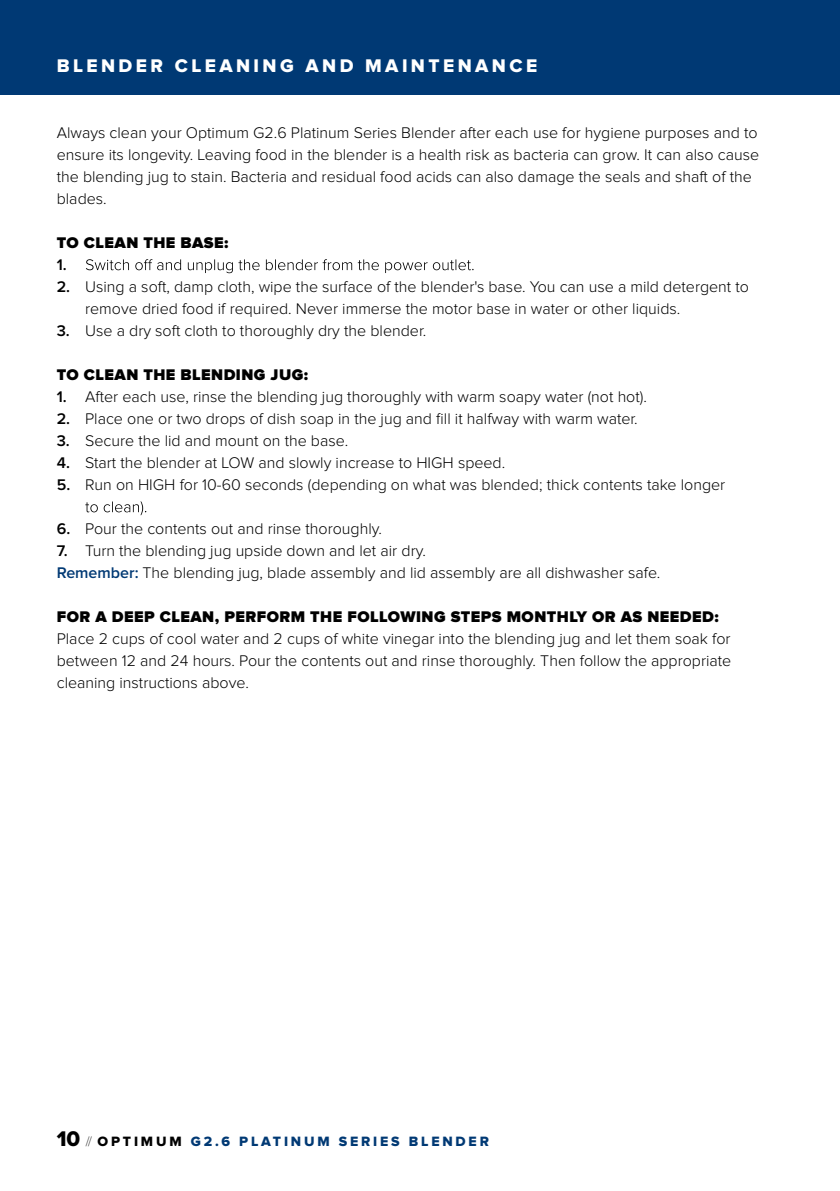
<style>
.page{position:relative;width:840px;height:1191px;background:#fff}
.page>*{position:absolute;margin:0;border:0;box-sizing:border-box;transform-origin:0 0}
.t1{font:19px "Proxima Nova Extrabld";letter-spacing:.18em;color:#fff}
.t2{font:300 16px/22px "Proxima Nova";color:#000}
.t3{font:900 16px "Proxima Nova";letter-spacing:.03em;color:#000}
.t4{font:600 16px "Proxima Nova";color:#000}
.t5{font:14px "Proxima Nova Extrabld";letter-spacing:.2em;color:#003974}
.s1{font-weight:600}
.s2{font-weight:600;color:#003974}
.s3{font-size:22px;color:#000}
.s4{font-family:"Proxima Nova";font-weight:100;color:#000}
.s5{color:#000}
</style>
<div class="page">
<div style="left:0;top:0;width:839px;height:94px;background:#003974"></div>
<svg style="left:86px;top:259px;width:387px;height:14px"></svg>
<svg style="left:85px;top:501px;width:61px;height:14px"></svg>
<p class="t1" style="left:57px;top:57px;width:481px">BLENDER CLEANING AND MAINTENANCE</p>
<p class="t2" style="left:57px;top:122px;width:703px">Always clean your Optimum G2.6 Platinum Series Blender after each use for hygiene purposes and to ensure its longevity. Leaving food in the blender is a health risk as bacteria can grow. It can also cause the blending jug to stain. Bacteria and residual food acids can also damage the seals and shaft of the blades.</p>
<p class="t3" style="left:57px;top:233px;width:173px">TO CLEAN THE BASE:</p>
<p class="t4" style="left:57px;top:257px;width:11px">1.</p>
<p class="t2" style="left:85px;top:276px;width:665px;text-indent:-28px"><span class="s1">2.</span> Using a soft, damp cloth, wipe the surface of the blender's base. You can use a mild detergent to remove dried food if required. Never immerse the motor base in water or other liquids.</p>
<p class="t2" style="left:57px;top:320px;width:371px"><span class="s1">3.</span> Use a dry soft cloth to thoroughly dry the blender.</p>
<p class="t3" style="left:57px;top:365px;width:253px">TO CLEAN THE BLENDING JUG:</p>
<p class="t2" style="left:57px;top:386px;width:591px"><span class="s1">1.</span> After each use, rinse the blending jug thoroughly with warm soapy water (not hot).</p>
<p class="t2" style="left:57px;top:408px;width:582px"><span class="s1">2.</span> Place one or two drops of dish soap in the jug and fill it halfway with warm water.</p>
<p class="t2" style="left:57px;top:430px;width:293px"><span class="s1">3.</span> Secure the lid and mount on the base.</p>
<p class="t2" style="left:57px;top:452px;width:450px"><span class="s1">4.</span> Start the blender at LOW and slowly increase to HIGH speed.</p>
<p class="t2" style="left:57px;top:474px;width:669px"><span class="s1">5.</span> Run on HIGH for 10-60 seconds (depending on what was blended; thick contents take longer</p>
<p class="t2" style="left:57px;top:518px;width:326px"><span class="s1">6.</span> Pour the contents out and rinse thoroughly.</p>
<p class="t2" style="left:57px;top:540px;width:605px"><span class="s1">7.</span> Turn the blending jug upside down and let air dry.<br><span class="s2">Remember:</span> The blending jug, blade assembly and lid assembly are all dishwasher safe.</p>
<p class="t3" style="left:57px;top:607px;width:663px">FOR A DEEP CLEAN, PERFORM THE FOLLOWING STEPS MONTHLY OR AS NEEDED:</p>
<p class="t2" style="left:57px;top:628px;width:675px;text-align:justify">Place 2 cups of cool water and 2 cups of white vinegar into the blending jug and let them soak for between 12 and 24 hours. Pour the contents out and rinse thoroughly. Then follow the appropriate cleaning instructions above.</p>
<p class="t5" style="left:57px;top:1135px;width:433px"><span class="s3">10</span> <span class="s4">//</span> <span class="s5">OPTIMUM</span> G2.6 PLATINUM SERIES BLENDER</p>
</div>
